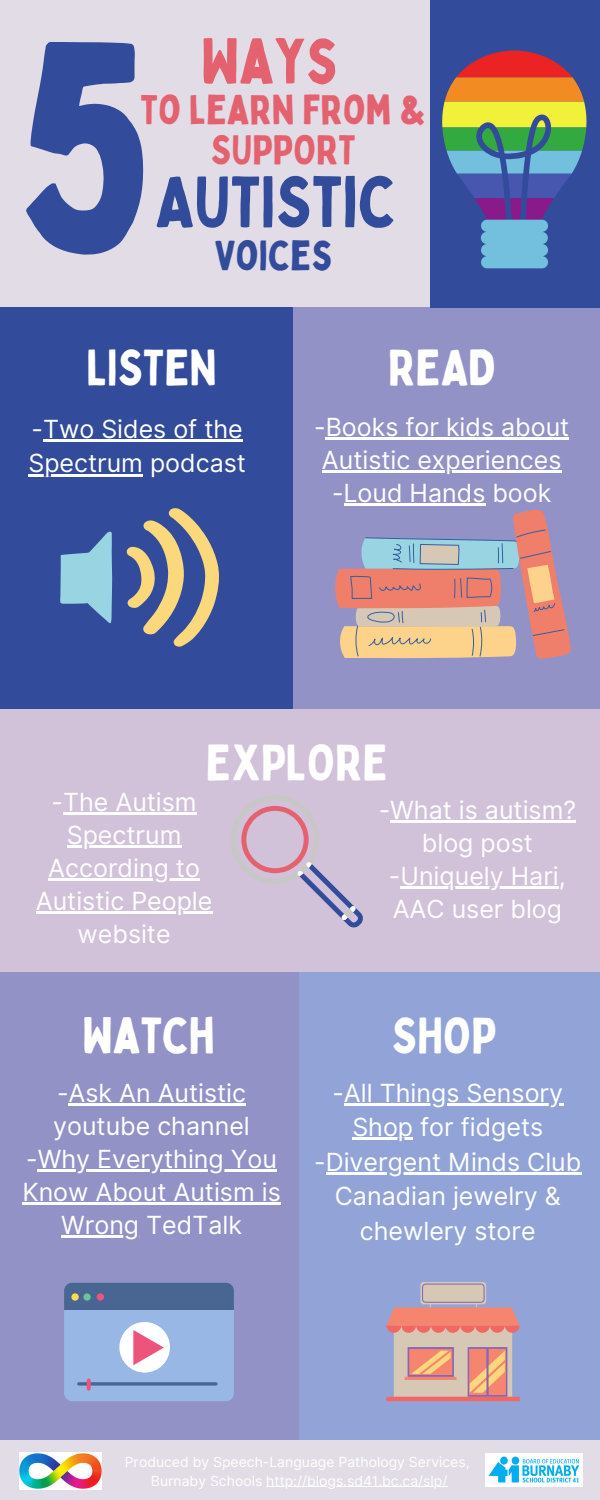
<style>
.page{position:relative;width:600px;height:1500px;background:#e2dce6}
.page>*{position:absolute;margin:0;border:0;box-sizing:border-box;transform-origin:0 0}
.t1{font:295.3px "Bobby Jones";color:#324b9a}
.t2{font:71px "Bobby Jones";color:#324b9a}
.t3{font:62.7px "Bobby Jones";color:#e46270}
.t4{font:50px "Bobby Jones";color:#fff}
.t5{font:41.3px "Bobby Jones";color:#324b9a}
.t6{font:40.7px/39.8px "Bobby Jones";color:#e46270;text-align:center}
.t7{font:25px/33px "Inter";color:#fff;text-align:center}
.t8{font:14px "Inter";color:#fff}
</style>
<div class="page">
<div style="left:0;top:708px;width:600px;height:324px;background:#d1c2d9"></div>
<div style="left:0;top:307px;width:309px;height:402px;background:#324b9a"></div>
<div style="left:293px;top:307px;width:307px;height:402px;background:#9392c7"></div>
<div style="left:0;top:972px;width:302px;height:468px;background:#9392c7"></div>
<div style="left:299px;top:972px;width:301px;height:468px;background:#92a4d7"></div>
<div style="left:430px;top:0;width:170px;height:308px;background:#324b9a"></div>
<svg style="left:335px;top:509px;width:236px;height:150px"></svg>
<svg style="left:231px;top:795px;width:132px;height:132px"></svg>
<div style="left:64px;top:1283px;width:170px;height:118px;background:#98b7e4;border-radius:8px"></div>
<div style="left:64px;top:1283px;width:170px;height:27px;background:#496592"></div>
<div style="left:71px;top:1293px;width:8px;height:8px;background:#f8dd4e;border-radius:50%"></div>
<div style="left:83px;top:1293px;width:8px;height:8px;background:#6ec399;border-radius:50%"></div>
<div style="left:97px;top:1293px;width:7px;height:8px;background:#ed547c;border-radius:50%"></div>
<svg style="left:79px;top:1382px;width:137px;height:4px"></svg>
<div style="left:119px;top:1322px;width:51px;height:51px;background:#fff;border-radius:50%"></div>
<svg style="left:133px;top:1330px;width:31px;height:35px"></svg>
<svg style="left:87px;top:1379px;width:4px;height:12px"></svg>
<svg style="left:386px;top:1282px;width:134px;height:119px"></svg>
<svg style="left:127px;top:508px;width:92px;height:139px"></svg>
<svg style="left:60px;top:531px;width:52px;height:92px"></svg>
<svg style="left:442px;top:51px;width:145px;height:217px"></svg>
<img style="left:486px;top:1454px;width:96px;height:32px">
<img style="left:19px;top:1453px;width:82px;height:36px">
<hr style="left:326px;top:438px;width:243px;height:2px;background:#fff">
<hr style="left:322px;top:471px;width:240px;height:2px;background:#fff">
<hr style="left:344px;top:504px;width:141px;height:2px;background:#fff">
<hr style="left:344px;top:1103px;width:219px;height:2px;background:#fff">
<hr style="left:352px;top:1138px;width:61px;height:2px;background:#fff">
<hr style="left:326px;top:1172px;width:255px;height:2px;background:#fff">
<hr style="left:69px;top:1103px;width:177px;height:2px;background:#fff">
<hr style="left:38px;top:1169px;width:239px;height:2px;background:#fff">
<hr style="left:22px;top:1202px;width:259px;height:2px;background:#fff">
<hr style="left:61px;top:1235px;width:78px;height:2px;background:#fff">
<hr style="left:43px;top:439px;width:200px;height:3px;background:#fff">
<hr style="left:28px;top:474px;width:115px;height:2px;background:#fff">
<hr style="left:63px;top:812px;width:134px;height:3px;background:#fff">
<hr style="left:67px;top:845px;width:114px;height:3px;background:#fff">
<hr style="left:48px;top:878px;width:152px;height:3px;background:#fff">
<hr style="left:36px;top:911px;width:176px;height:3px;background:#fff">
<hr style="left:390px;top:821px;width:186px;height:2px;background:#fff">
<hr style="left:400px;top:887px;width:159px;height:2px;background:#fff">
<hr style="left:266px;top:1487px;width:181px;height:1px;background:#fff">
<p class="t1" style="left:13px;top:-40px;width:143px">5</p>
<p class="t3" style="left:201px;top:22px;width:138px">WAYS</p>
<p class="t6" style="left:141px;top:89px;width:287px">TO LEARN FROM &amp;<br>SUPPORT</p>
<p class="t2" style="left:155px;top:157px;width:243px">AUTISTIC</p>
<p class="t5" style="left:215px;top:229px;width:119px">VOICES</p>
<p class="t4" style="left:86px;top:336px;width:132px">LISTEN</p>
<p class="t7" style="left:28px;top:412px;width:219px;line-height:34.5px;text-align:left">-Two Sides of the<br>Spectrum podcast</p>
<p class="t4" style="left:388px;top:336px;width:108px">READ</p>
<p class="t7" style="left:314px;top:411px;width:257px">-Books for kids about<br>Autistic experiences</p>
<p class="t7" style="left:332px;top:477px;width:221px">-Loud Hands book</p>
<p class="t4" style="left:206px;top:731px;width:183px">EXPLORE</p>
<p class="t7" style="left:36px;top:785px;width:178px">-The Autism<br>Spectrum<br>According to<br>Autistic People website</p>
<p class="t4" style="left:83px;top:1004px;width:134px">WATCH</p>
<p class="t7" style="left:53px;top:1076px;width:198px;text-align:left">-Ask An Autistic youtube channel</p>
<p class="t7" style="left:22px;top:1142px;width:260px">-Why Everything You<br>Know About Autism is<br>Wrong TedTalk</p>
<p class="t7" style="left:379px;top:794px;width:199px">-What is autism? blog post</p>
<p class="t7" style="left:389px;top:860px;width:178px;text-align:left">-Uniquely Hari,<br>AAC user blog</p>
<p class="t4" style="left:392px;top:1004px;width:106px">SHOP</p>
<p class="t7" style="left:332px;top:1075px;width:232px;line-height:34.5px">-All Things Sensory<br>Shop for fidgets</p>
<p class="t7" style="left:314px;top:1144px;width:269px;line-height:34.5px">-Divergent Minds Club<br>Canadian jewelry &amp; chewlery store</p>
<p class="t8" style="left:125px;top:1454px;width:346px">Produced by Speech-Language Pathology Services,</p>
<p class="t8" style="left:151px;top:1472px;width:298px">Burnaby Schools http://blogs.sd41.bc.ca/slp/</p>
</div>
